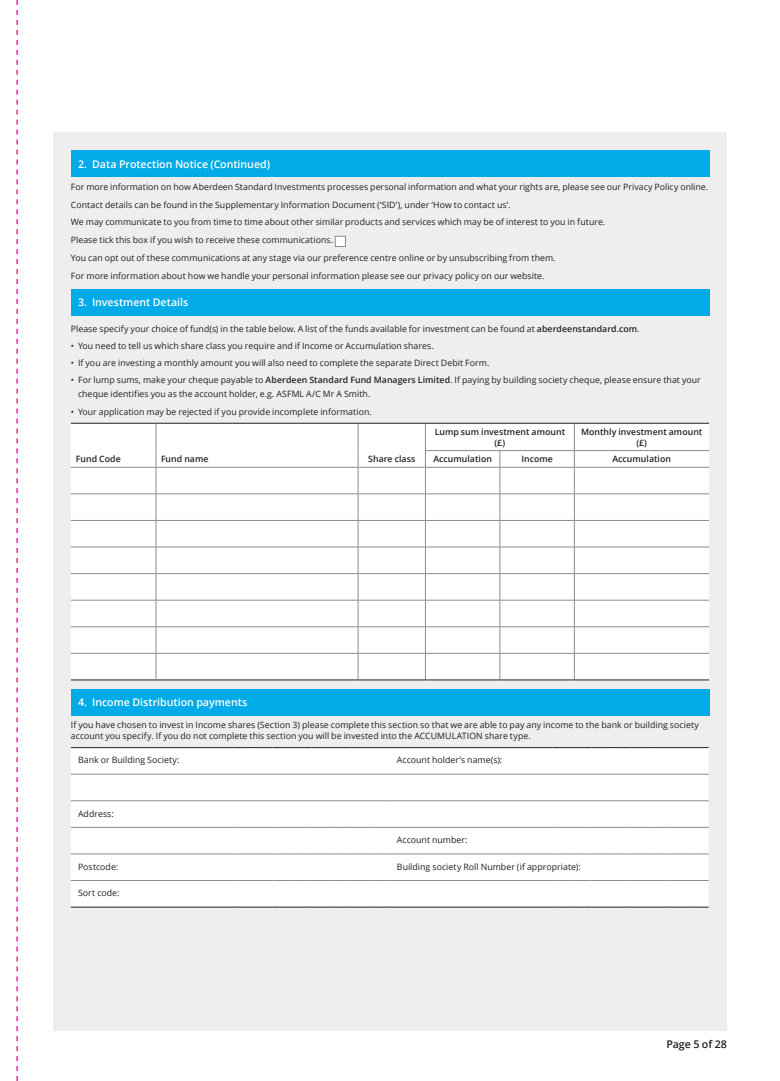
<style>
.page{position:relative;width:780px;height:1081px;background:#fff}
.page>*{position:absolute;margin:0;border:0;box-sizing:border-box;transform-origin:0 0}
.t1{font:600 10.62px "Open Sans";letter-spacing:-.005em;color:#fff}
.t2{font:600 10.62px "Open Sans";letter-spacing:-.01em;color:#231f20}
.t3{font:8.75px/17.8px "Open Sans";letter-spacing:.005em;color:#231f20}
.t4{font:600 8.75px/10.6px "Open Sans";letter-spacing:.005em;color:#231f20;text-align:center}
.s1{font-weight:600}
</style>
<div class="page">
<div style="left:53px;top:133px;width:673px;height:898px;background:#eeeeef"></div>
<div style="left:71px;top:150px;width:638px;height:27px;background:#00abe7"></div>
<div style="left:335px;top:236px;width:10px;height:11px;background:#fff;border:1px solid #8a8c8f"></div>
<div style="left:71px;top:289px;width:638px;height:27px;background:#00abe7"></div>
<div style="left:71px;top:424px;width:638px;height:256px;background:#fff"></div>
<hr style="left:425px;top:450px;width:75px;height:1px;background:#8a8c8f">
<hr style="left:500px;top:450px;width:74px;height:1px;background:#8a8c8f">
<hr style="left:574px;top:450px;width:135px;height:1px;background:#8a8c8f">
<hr style="left:71px;top:467px;width:85px;height:1px;background:#8a8c8f">
<hr style="left:156px;top:467px;width:202px;height:1px;background:#8a8c8f">
<hr style="left:358px;top:467px;width:67px;height:1px;background:#8a8c8f">
<hr style="left:425px;top:467px;width:75px;height:1px;background:#8a8c8f">
<hr style="left:500px;top:467px;width:74px;height:1px;background:#8a8c8f">
<hr style="left:574px;top:467px;width:135px;height:1px;background:#8a8c8f">
<hr style="left:71px;top:494px;width:85px;height:1px;background:#8a8c8f">
<hr style="left:156px;top:494px;width:202px;height:1px;background:#8a8c8f">
<hr style="left:358px;top:494px;width:67px;height:1px;background:#8a8c8f">
<hr style="left:425px;top:494px;width:75px;height:1px;background:#8a8c8f">
<hr style="left:500px;top:494px;width:74px;height:1px;background:#8a8c8f">
<hr style="left:574px;top:494px;width:135px;height:1px;background:#8a8c8f">
<hr style="left:71px;top:520px;width:85px;height:1px;background:#8a8c8f">
<hr style="left:156px;top:520px;width:202px;height:1px;background:#8a8c8f">
<hr style="left:358px;top:520px;width:67px;height:1px;background:#8a8c8f">
<hr style="left:425px;top:520px;width:75px;height:1px;background:#8a8c8f">
<hr style="left:500px;top:520px;width:74px;height:1px;background:#8a8c8f">
<hr style="left:574px;top:520px;width:135px;height:1px;background:#8a8c8f">
<hr style="left:71px;top:547px;width:85px;height:1px;background:#8a8c8f">
<hr style="left:156px;top:547px;width:202px;height:1px;background:#8a8c8f">
<hr style="left:358px;top:547px;width:67px;height:1px;background:#8a8c8f">
<hr style="left:425px;top:547px;width:75px;height:1px;background:#8a8c8f">
<hr style="left:500px;top:547px;width:74px;height:1px;background:#8a8c8f">
<hr style="left:574px;top:547px;width:135px;height:1px;background:#8a8c8f">
<hr style="left:71px;top:573px;width:85px;height:1px;background:#8a8c8f">
<hr style="left:156px;top:573px;width:202px;height:1px;background:#8a8c8f">
<hr style="left:358px;top:573px;width:67px;height:1px;background:#8a8c8f">
<hr style="left:425px;top:573px;width:75px;height:1px;background:#8a8c8f">
<hr style="left:500px;top:573px;width:74px;height:1px;background:#8a8c8f">
<hr style="left:574px;top:573px;width:135px;height:1px;background:#8a8c8f">
<hr style="left:71px;top:600px;width:85px;height:1px;background:#8a8c8f">
<hr style="left:156px;top:600px;width:202px;height:1px;background:#8a8c8f">
<hr style="left:358px;top:600px;width:67px;height:1px;background:#8a8c8f">
<hr style="left:425px;top:600px;width:75px;height:1px;background:#8a8c8f">
<hr style="left:500px;top:600px;width:74px;height:1px;background:#8a8c8f">
<hr style="left:574px;top:600px;width:135px;height:1px;background:#8a8c8f">
<hr style="left:71px;top:626px;width:85px;height:1px;background:#8a8c8f">
<hr style="left:156px;top:626px;width:202px;height:1px;background:#8a8c8f">
<hr style="left:358px;top:626px;width:67px;height:1px;background:#8a8c8f">
<hr style="left:425px;top:626px;width:75px;height:1px;background:#8a8c8f">
<hr style="left:500px;top:626px;width:74px;height:1px;background:#8a8c8f">
<hr style="left:574px;top:626px;width:135px;height:1px;background:#8a8c8f">
<hr style="left:71px;top:653px;width:85px;height:1px;background:#8a8c8f">
<hr style="left:156px;top:653px;width:202px;height:1px;background:#8a8c8f">
<hr style="left:358px;top:653px;width:67px;height:1px;background:#8a8c8f">
<hr style="left:425px;top:653px;width:75px;height:1px;background:#8a8c8f">
<hr style="left:500px;top:653px;width:74px;height:1px;background:#8a8c8f">
<hr style="left:574px;top:653px;width:135px;height:1px;background:#8a8c8f">
<svg style="left:358px;top:424px;width:1px;height:256px"></svg>
<svg style="left:425px;top:424px;width:1px;height:256px"></svg>
<svg style="left:499px;top:451px;width:1px;height:229px"></svg>
<svg style="left:574px;top:424px;width:1px;height:256px"></svg>
<hr style="left:71px;top:423px;width:85px;height:1px;background:#231f20">
<hr style="left:156px;top:423px;width:202px;height:1px;background:#231f20">
<hr style="left:358px;top:423px;width:67px;height:1px;background:#231f20">
<hr style="left:425px;top:423px;width:75px;height:1px;background:#231f20">
<hr style="left:500px;top:423px;width:74px;height:1px;background:#231f20">
<hr style="left:574px;top:423px;width:135px;height:1px;background:#231f20">
<hr style="left:71px;top:680px;width:85px;height:1px;background:#231f20">
<hr style="left:156px;top:680px;width:202px;height:1px;background:#231f20">
<hr style="left:358px;top:680px;width:67px;height:1px;background:#231f20">
<hr style="left:425px;top:680px;width:75px;height:1px;background:#231f20">
<hr style="left:500px;top:680px;width:74px;height:1px;background:#231f20">
<hr style="left:574px;top:680px;width:135px;height:1px;background:#231f20">
<svg style="left:156px;top:423px;width:1px;height:257px"></svg>
<div style="left:71px;top:688px;width:638px;height:27px;background:#00abe7"></div>
<div style="left:71px;top:748px;width:637px;height:159px;background:#fff"></div>
<hr style="left:71px;top:774px;width:162px;height:1px;background:#8a8c8f">
<svg style="left:233px;top:774px;width:157px;height:1px"></svg>
<hr style="left:390px;top:774px;width:162px;height:1px;background:#8a8c8f">
<svg style="left:552px;top:774px;width:156px;height:1px"></svg>
<hr style="left:71px;top:800px;width:162px;height:1px;background:#8a8c8f">
<svg style="left:233px;top:800px;width:157px;height:1px"></svg>
<hr style="left:390px;top:800px;width:162px;height:1px;background:#8a8c8f">
<svg style="left:552px;top:800px;width:156px;height:1px"></svg>
<hr style="left:71px;top:827px;width:162px;height:1px;background:#8a8c8f">
<svg style="left:233px;top:827px;width:157px;height:1px"></svg>
<hr style="left:390px;top:827px;width:162px;height:1px;background:#8a8c8f">
<svg style="left:552px;top:827px;width:156px;height:1px"></svg>
<hr style="left:71px;top:854px;width:162px;height:1px;background:#8a8c8f">
<svg style="left:233px;top:854px;width:157px;height:1px"></svg>
<hr style="left:390px;top:854px;width:162px;height:1px;background:#8a8c8f">
<svg style="left:552px;top:854px;width:156px;height:1px"></svg>
<hr style="left:71px;top:880px;width:162px;height:1px;background:#8a8c8f">
<svg style="left:233px;top:880px;width:157px;height:1px"></svg>
<hr style="left:390px;top:880px;width:162px;height:1px;background:#8a8c8f">
<svg style="left:552px;top:880px;width:156px;height:1px"></svg>
<hr style="left:71px;top:747px;width:162px;height:1px;background:#231f20">
<svg style="left:233px;top:747px;width:157px;height:1px"></svg>
<hr style="left:390px;top:747px;width:162px;height:1px;background:#231f20">
<svg style="left:552px;top:747px;width:156px;height:1px"></svg>
<hr style="left:71px;top:907px;width:162px;height:1px;background:#231f20">
<svg style="left:233px;top:907px;width:157px;height:1px"></svg>
<hr style="left:390px;top:907px;width:162px;height:1px;background:#231f20">
<svg style="left:552px;top:907px;width:156px;height:1px"></svg>
<svg style="left:16px;top:0;width:2px;height:1081px"></svg>
<p class="t1" style="left:78px;top:157px;width:194px">2. Data Protection Notice (Continued)</p>
<p class="t3" style="left:71px;top:178px;width:638px">For more information on how Aberdeen Standard Investments processes personal information and what your rights are, please see our Privacy Policy online.<br>Contact details can be found in the Supplementary Information Document (‘SID’), under ‘How to contact us’.<br>We may communicate to you from time to time about other similar products and services which may be of interest to you in future.<br>Please tick this box if you wish to receive these communications.<br>You can opt out of these communications at any stage via our preference centre online or by unsubscribing from them.<br>For more information about how we handle your personal information please see our privacy policy on our website.</p>
<p class="t1" style="left:78px;top:295px;width:112px">3. Investment Details</p>
<p class="t3" style="left:71px;top:319px;width:570px">Please specify your choice of fund(s) in the table below. A list of the funds available for investment can be found at <span class="s1">aberdeenstandard.com</span>.</p>
<p class="t3" style="left:71px;top:337px;width:364px">• You need to tell us which share class you require and if Income or Accumulation shares.</p>
<p class="t3" style="left:71px;top:354px;width:420px">• If you are investing a monthly amount you will also need to complete the separate Direct Debit Form.</p>
<p class="t3" style="left:78px;top:373px;width:624px;line-height:13.8px;text-indent:-7px">• For lump sums, make your cheque payable to <span class="s1">Aberdeen Standard Fund Managers Limited</span>. If paying by building society cheque, please ensure that your cheque identifies you as the account holder, e.g. ASFML A/C Mr A Smith.</p>
<p class="t3" style="left:71px;top:402px;width:302px">• Your application may be rejected if you provide incomplete information.</p>
<p class="t4" style="left:76px;top:453px;width:46px">Fund Code</p>
<p class="t4" style="left:161px;top:453px;width:49px">Fund name</p>
<p class="t4" style="left:368px;top:453px;width:49px">Share class</p>
<p class="t4" style="left:434px;top:426px;width:132px">Lump sum investment amount (£)</p>
<p class="t4" style="left:581px;top:426px;width:123px">Monthly investment amount (£)</p>
<p class="t4" style="left:433px;top:453px;width:60px">Accumulation</p>
<p class="t4" style="left:521px;top:453px;width:33px">Income</p>
<p class="t4" style="left:612px;top:453px;width:60px">Accumulation</p>
<p class="t1" style="left:78px;top:695px;width:171px">4. Income Distribution payments</p>
<p class="t3" style="left:71px;top:719px;width:629px;line-height:10.6px">If you have chosen to invest in Income shares (Section 3) please complete this section so that we are able to pay any income to the bank or building society account you specify. If you do not complete this section you will be invested into the ACCUMULATION share type.</p>
<p class="t3" style="left:78px;top:751px;width:103px">Bank or Building Society:</p>
<p class="t3" style="left:397px;top:751px;width:107px">Account holder’s name(s):</p>
<p class="t3" style="left:78px;top:804px;width:37px">Address:</p>
<p class="t3" style="left:397px;top:831px;width:72px">Account number:</p>
<p class="t3" style="left:78px;top:857px;width:42px">Postcode:</p>
<p class="t3" style="left:397px;top:857px;width:185px">Building society Roll Number (if appropriate):</p>
<p class="t3" style="left:78px;top:884px;width:43px">Sort code:</p>
<p class="t2" style="left:666px;top:1037px;width:62px">Page 5 of 28</p>
</div>
